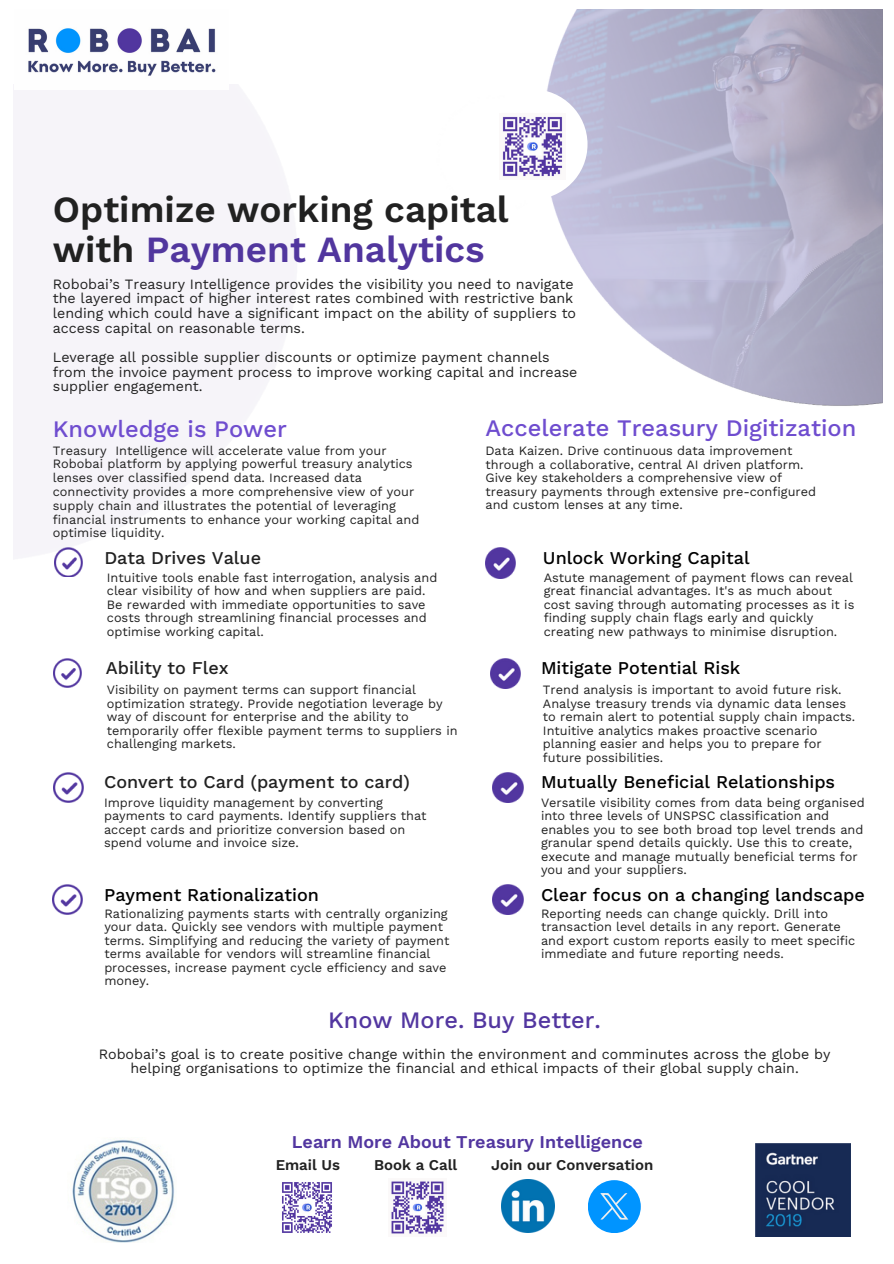
<style>
.page{position:relative;width:894px;height:1264px;background:#fff}
.page>*{position:absolute;margin:0;border:0;box-sizing:border-box;transform-origin:0 0}
.t1{font:600 36.9px/40.5px "Work Sans";color:#212121}
.t2{font:500 23.7px "Work Sans";color:#6f4dcf}
.t3{font:500 23.4px "Work Sans";color:#5236a0}
.t4{font:500 18px "Work Sans";color:#000}
.t5{font:500 18px "Work Sans";color:#212121}
.t6{font:600 18px "Work Sans";color:#5236a0}
.t7{font:600 15px "Work Sans";color:#212121}
.t8{font:14.25px/14.7px "Work Sans";color:#212121}
.t9{font:12.75px/13.5px "Work Sans";color:#212121}
.s1{color:#51369e}
</style>
<div class="page">
<img style="left:547px;top:10px;width:335px;height:396px">
<img style="left:72px;top:1140px;width:103px;height:102px">
<img style="left:755px;top:1143px;width:94px;height:92px">
<div style="left:477px;top:89px;width:110px;height:110px;background:#fff;border-radius:50%"></div>
<img style="left:53px;top:658px;width:28px;height:29px">
<img style="left:53px;top:884px;width:29px;height:30px">
<img style="left:55px;top:547px;width:28px;height:30px">
<img style="left:54px;top:772px;width:29px;height:30px">
<img style="left:490px;top:658px;width:30px;height:30px">
<img style="left:485px;top:547px;width:30px;height:31px">
<img style="left:492px;top:772px;width:31px;height:30px">
<img style="left:492px;top:884px;width:31px;height:30px">
<img style="left:282px;top:1182px;width:50px;height:51px">
<img style="left:391px;top:1181px;width:53px;height:53px">
<img style="left:501px;top:1179px;width:53px;height:53px">
<img style="left:28px;top:28px;width:188px;height:48px">
<div style="left:587px;top:1180px;width:53px;height:53px;background:#0094ff;border-radius:50%"></div>
<svg style="left:600px;top:1193px;width:28px;height:26px"></svg>
<img style="left:502px;top:116px;width:61px;height:61px">
<h4 class="t1" style="left:53px;top:188px;width:457px">Optimize working capital with <span class="s1">Payment Analytics</span></h4>
<p class="t8" style="left:53px;top:276px;width:524px">Robobai’s Treasury Intelligence provides the visibility you need to navigate the layered impact of higher interest rates combined with restrictive bank lending which could have a significant impact on the ability of suppliers to access capital on reasonable terms.</p>
<h2 class="t8" style="left:53px;top:350px;width:526px">Leverage all possible supplier discounts or optimize payment channels from the invoice payment process to improve working capital and increase supplier engagement.</h2>
<h4 class="t2" style="left:53px;top:415px;width:235px">Knowledge is Power</h4>
<h4 class="t2" style="left:485px;top:414px;width:372px">Accelerate Treasury Digitization</h4>
<p class="t9" style="left:53px;top:443px;width:368px">Treasury Intelligence will accelerate value from your Robobai platform by applying powerful treasury analytics lenses over classified spend data. Increased data connectivity provides a more comprehensive view of your supply chain and illustrates the potential of leveraging financial instruments to enhance your working capital and optimise liquidity.</p>
<h3 class="t9" style="left:485px;top:444px;width:332px">Data Kaizen. Drive continuous data improvement through a collaborative, central AI driven platform.<br>Give key stakeholders a comprehensive view of treasury payments through extensive pre-configured and custom lenses at any time.</h3>
<h2 class="t5" style="left:104px;top:547px;width:158px">Data Drives Value</h2>
<p class="t4" style="left:543px;top:547px;width:208px">Unlock Working Capital</p>
<p class="t9" style="left:107px;top:571px;width:332px">Intuitive tools enable fast interrogation, analysis and clear visibility of how and when suppliers are paid.</p>
<h3 class="t9" style="left:107px;top:598px;width:321px;text-align:justify">Be rewarded with immediate opportunities to save costs through streamlining financial processes and optimise working capital.</h3>
<p class="t9" style="left:543px;top:571px;width:312px">Astute management of payment flows can reveal great financial advantages. It's as much about cost saving through automating processes as it is finding supply chain flags early and quickly creating new pathways to minimise disruption.</p>
<p class="t5" style="left:106px;top:657px;width:124px">Ability to Flex</p>
<h3 class="t4" style="left:541px;top:657px;width:201px">Mitigate Potential Risk</h3>
<p class="t9" style="left:107px;top:683px;width:352px">Visibility on payment terms can support financial optimization strategy. Provide negotiation leverage by way of discount for enterprise and the ability to temporarily offer flexible payment terms to suppliers in challenging markets.</p>
<p class="t9" style="left:543px;top:683px;width:314px">Trend analysis is important to avoid future risk.<br>Analyse treasury trends via dynamic data lenses to remain alert to potential supply chain impacts.<br>Intuitive analytics makes proactive scenario planning easier and helps you to prepare for future possibilities.</p>
<p class="t5" style="left:104px;top:771px;width:307px">Convert to Card (payment to card)</p>
<p class="t4" style="left:541px;top:771px;width:295px">Mutually Beneficial Relationships</p>
<p class="t9" style="left:104px;top:795px;width:324px">Improve liquidity management by converting payments to card payments. Identify suppliers that accept cards and prioritize conversion based on spend volume and invoice size.</p>
<h3 class="t9" style="left:541px;top:795px;width:325px">Versatile visibility comes from data being organised into three levels of UNSPSC classification and enables you to see both broad top level trends and granular spend details quickly. Use this to create, execute and manage mutually beneficial terms for you and your suppliers.</h3>
<h5 class="t4" style="left:104px;top:883px;width:216px">Payment Rationalization</h5>
<p class="t9" style="left:104px;top:906px;width:346px">Rationalizing payments starts with centrally organizing your data. Quickly see vendors with multiple payment terms. Simplifying and reducing the variety of payment terms available for vendors will streamline financial processes, increase payment cycle efficiency and save money.</p>
<h3 class="t4" style="left:541px;top:883px;width:325px">Clear focus on a changing landscape</h3>
<p class="t9" style="left:541px;top:906px;width:316px">Reporting needs can change quickly. Drill into transaction level details in any report. Generate and export custom reports easily to meet specific immediate and future reporting needs.</p>
<p class="t3" style="left:328px;top:1005px;width:274px">Know More. Buy Better.</p>
<p class="t8" style="left:99px;top:1046px;width:733px;text-align:center">Robobai’s goal is to create positive change within the environment and comminutes across the globe by helping organisations to optimize the financial and ethical impacts of their global supply chain.</p>
<p class="t6" style="left:292px;top:1131px;width:352px">Learn More About Treasury Intelligence</p>
<h5 class="t7" style="left:275px;top:1155px;width:66px">Email Us</h5>
<p class="t7" style="left:374px;top:1155px;width:85px">Book a Call</p>
<h3 class="t7" style="left:491px;top:1155px;width:164px">Join our Conversation</h3>
</div>
